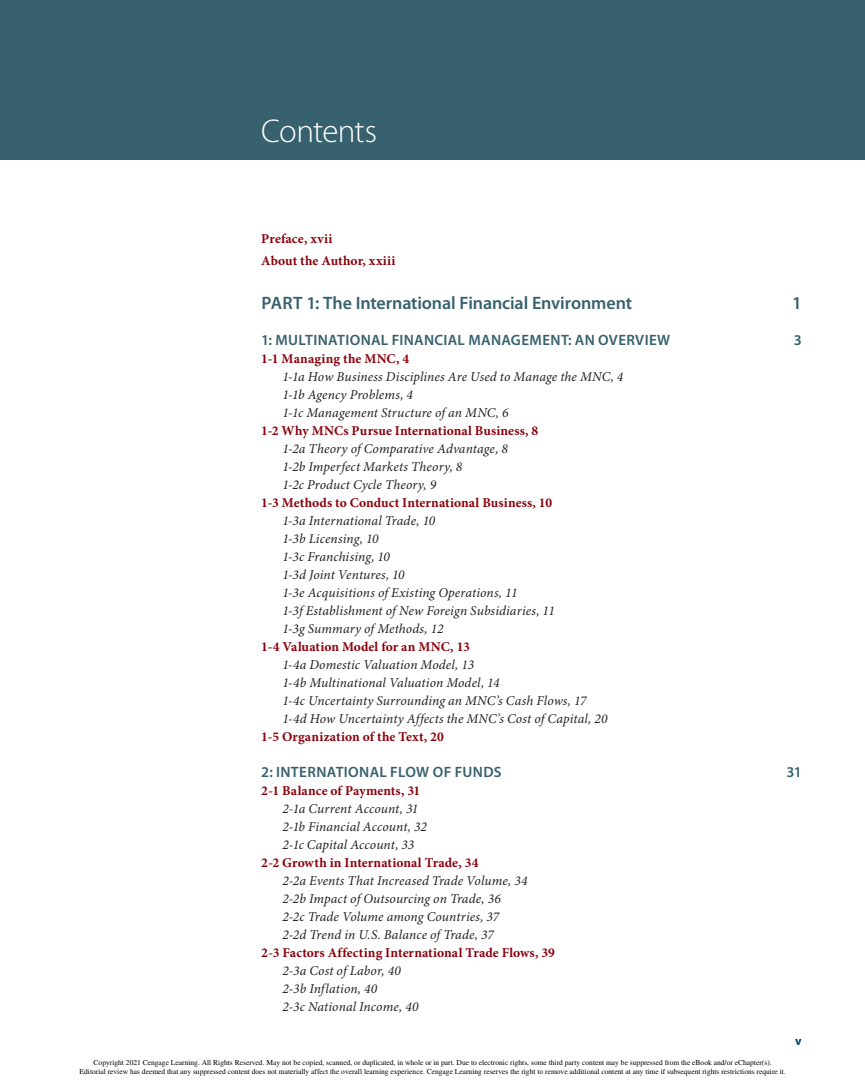
<style>
.page{position:relative;width:865px;height:1081px;background:#fff}
.page>*{position:absolute;margin:0;border:0;box-sizing:border-box;transform-origin:0 0}
.t1{font:300 33px "Myriad Pro";letter-spacing:-.025em;color:#fff}
.t2{font:600 18px "Myriad Pro";letter-spacing:-.005em;color:#37616e}
.t3{font:600 15px "Myriad Pro";letter-spacing:.025em;color:#37616e}
.t4{font:italic 13.5px/18px "Minion Pro";letter-spacing:.01em;color:#231f20}
.t5{font:700 13.5px/22.5px "Minion Pro";letter-spacing:.005em;color:#8b010b}
.t6{font:700 12.3px "Myriad Pro";color:#004b6f}
.t7{font:7.5px/9.6px "Times";color:#000;text-align:center}
</style>
<div class="page">
<div style="left:0;top:0;width:864px;height:159px;background:#37616e"></div>
<h1 class="t1" style="left:261px;top:113px;width:117px">Contents</h1>
<p class="t5" style="left:261px;top:227px;width:135px">Preface, xvii<br>About the Author, xxiii</p>
<h2 class="t2" style="left:261px;top:292px;width:21px">PART</h2>
<h2 class="t2" style="left:306px;top:292px;width:327px">1: THE INTERNATIONAL FINANCIAL ENVIRONMENT</h2>
<h2 class="t2" style="left:791px;top:292px;width:11px">1</h2>
<p class="t3" style="left:261px;top:331px;width:270px">1: MULTI NATIONAL FINANCIAL MANAGEME</p>
<p class="t3" style="left:550px;top:331px;width:121px">NT: AN OVERVIEW</p>
<p class="t3" style="left:793px;top:331px;width:10px">3</p>
<p class="t5" style="left:261px;top:347px;width:149px">1-1 Managing the MNC, 4</p>
<p class="t4" style="left:282px;top:368px;width:342px">1-1a How Business Disciplines Are Used to Manage the MNC, 4<br>1-1b Agency Problems, 4<br>1-1c Management Structure of an MNC, 6</p>
<p class="t5" style="left:261px;top:419px;width:278px">1-2 Why MNCs Pursue International Business, 8</p>
<p class="t4" style="left:282px;top:440px;width:227px">1-2a Theory of Comparative Advantage, 8<br>1-2b Imperfect Markets Theory, 8<br>1-2c Product Cycle Theory, 9</p>
<p class="t5" style="left:261px;top:491px;width:292px">1-3 Methods to Conduct International Business, 10</p>
<p class="t4" style="left:282px;top:512px;width:274px">1-3a International Trade, 10<br>1-3b Licensing, 10<br>1-3c Franchising, 10<br>1-3d Joint Ventures, 10<br>1-3e Acquisitions of Existing Operations, 11<br>1-3f Establishment of New Foreign Subsidiaries, 11<br>1-3g Summary of Methods, 12</p>
<p class="t5" style="left:261px;top:635px;width:210px">1-4 Valuation Model for an MNC, 13</p>
<p class="t4" style="left:282px;top:656px;width:326px">1-4a Domestic Valuation Model, 13<br>1-4b Multinational Valuation Model, 14<br>1-4c Uncertainty Surrounding an MNC’s Cash Flows, 17<br>1-4d How Uncertainty Affects the MNC’s Cost of Capital, 20</p>
<p class="t5" style="left:261px;top:725px;width:184px">1-5 Organization of the Text, 20</p>
<p class="t3" style="left:261px;top:763px;width:237px">2: INTERNATIONAL FLOW OF FUNDS</p>
<p class="t3" style="left:786px;top:763px;width:17px">31</p>
<p class="t5" style="left:261px;top:779px;width:160px">2-1 Balance of Payments, 31</p>
<p class="t4" style="left:282px;top:800px;width:146px">2-1a Current Account, 31<br>2-1b Financial Account, 32<br>2-1c Capital Account, 33</p>
<p class="t5" style="left:261px;top:851px;width:219px">2-2 Growth in International Trade, 34</p>
<p class="t4" style="left:282px;top:872px;width:246px">2-2a Events That Increased Trade Volume, 34<br>2-2b Impact of Outsourcing on Trade, 36<br>2-2c Trade Volume among Countries, 37<br>2-2d Trend in U.S. Balance of Trade, 37</p>
<p class="t5" style="left:261px;top:941px;width:295px">2-3 Factors Affecting International Trade Flows, 39</p>
<p class="t4" style="left:282px;top:962px;width:138px">2-3a Cost of Labor, 40<br>2-3b Inflation, 40<br>2-3c National Income, 40</p>
<p class="t7" style="left:80px;top:1056px;width:707px">Copyright 2021 Cengage Learning. All Rights Reserved. May not be copied, scanned, or duplicated, in whole or in part. Due to electronic rights, some third party content may be suppressed from the eBook and/or eChapter(s).<br>Editorial review has deemed that any suppressed content does not materially affect the overall learning experience. Cengage Learning reserves the right to remove additional content at any time if subsequent rights restrictions require it.</p>
<p class="t6" style="left:794px;top:1033px;width:8px">v</p>
</div>
